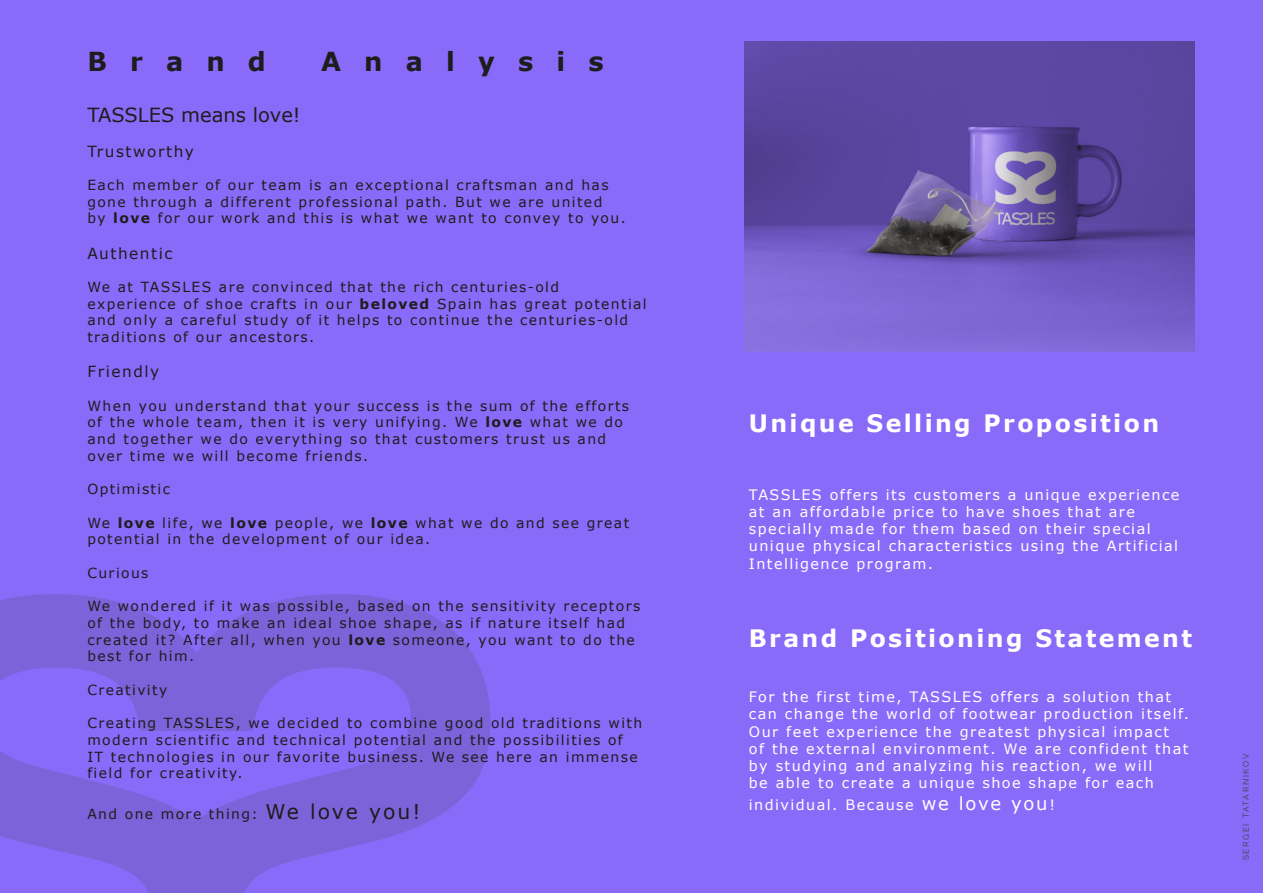
<style>
.page{position:relative;width:1263px;height:893px;background:#8a6bf9}
.page>*{position:absolute;margin:0;border:0;box-sizing:border-box;transform-origin:0 0}
.t1{font:700 26.1px "Verdana";letter-spacing:.9em;color:#1d1d1d}
.t2{font:700 24px "Verdana";letter-spacing:.1em;color:#fff}
.t3{font:19.5px "Verdana";color:#1d1d1d}
.t4{font:15.3px "Verdana";letter-spacing:.1em;color:#1d1d1d}
.t5{font:14.4px/17.2px "Verdana";letter-spacing:.1em;color:#fff}
.t6{font:13.95px/16.6px "Verdana";letter-spacing:.1em;color:#1d1d1d}
.t7{font:100 8.25px "Raleway";letter-spacing:.2em;color:#3e3d3f}
.s1{font-weight:700}
.s2{font-size:20.4px}
.s3{font-size:18px}
</style>
<div class="page">
<svg style="left:0;top:594px;width:490px;height:299px;fill:#7d63d9"></svg>
<img style="left:744px;top:41px;width:450px;height:310px">
<h1 class="t1" style="left:87px;top:51px;width:180px">Brand</h1>
<h1 class="t1" style="left:321px;top:51px;width:284px">Analysis</h1>
<h3 class="t3" style="left:87px;top:107px;width:215px">TASSLES means love!</h3>
<p class="t4" style="left:87px;top:145px;width:108px">Trustworthy</p>
<p class="t6" style="left:87px;top:178px;width:540px">Each member of our team is an exceptional craftsman and has gone through a different professional path. But we are united<br>by <span class="s1">love</span> for our work and this is what we want to convey to you.</p>
<p class="t4" style="left:87px;top:247px;width:87px">Authentic</p>
<p class="t6" style="left:87px;top:280px;width:561px">We at TASSLES are convinced that the rich centuries-old experience of shoe crafts in our <span class="s1">beloved</span> Spain has great potential and only a careful study of it helps to continue the centuries-old traditions of our ancestors.</p>
<p class="t4" style="left:87px;top:365px;width:73px">Friendly</p>
<p class="t6" style="left:87px;top:398px;width:543px">When you understand that your success is the sum of the efforts of the whole team, then it is very unifying. We <span class="s1">love</span> what we do and together we do everything so that customers trust us and over time we will become friends.</p>
<p class="t6" style="left:87px;top:482px;width:84px">Optimistic</p>
<p class="t6" style="left:87px;top:515px;width:543px">We <span class="s1">love</span> life, we <span class="s1">love</span> people, we <span class="s1">love</span> what we do and see great potential in the development of our idea.</p>
<p class="t6" style="left:87px;top:565px;width:63px">Curious</p>
<p class="t6" style="left:87px;top:599px;width:554px">We wondered if it was possible, based on the sensitivity receptors of the body, to make an ideal shoe shape, as if nature itself had created it? After all, when you <span class="s1">love</span> someone, you want to do the best for him.</p>
<p class="t6" style="left:87px;top:681px;width:81px">Сreativity</p>
<p class="t6" style="left:87px;top:716px;width:556px">Creating TASSLES, we decided to combine good old traditions with modern scientific and technical potential and the possibilities of<br>IT technologies in our favorite business. We see here an immense field for creativity.</p>
<p class="t6" style="left:87px;top:807px;width:335px">And one more thing: <span class="s2">We love you!</span></p>
<h2 class="t2" style="left:749px;top:414px;width:412px">Unique Selling Proposition</h2>
<p class="t5" style="left:749px;top:487px;width:432px">TASSLES offers its customers a unique experience at an affordable price to have shoes that are specially made for them based on their special unique physical characteristics using the Artificial Intelligence program.</p>
<h2 class="t2" style="left:749px;top:629px;width:445px">Brand Positioning Statement</h2>
<p class="t5" style="left:749px;top:689px;width:441px">For the first time, TASSLES offers a solution that can change the world of footwear production itself.<br>Our feet experience the greatest physical impact<br>of the external environment. We are confident that by studying and analyzing his reaction, we will<br>be able to create a unique shoe shape for each</p>
<p class="t5" style="left:749px;top:797px;width:308px">individual. Because <span class="s3">we love you</span>!</p>
<p class="t7" style="left:1241px;top:860px;width:108px;rotate:-90deg">SERGEI TATARNIKOV</p>
</div>
